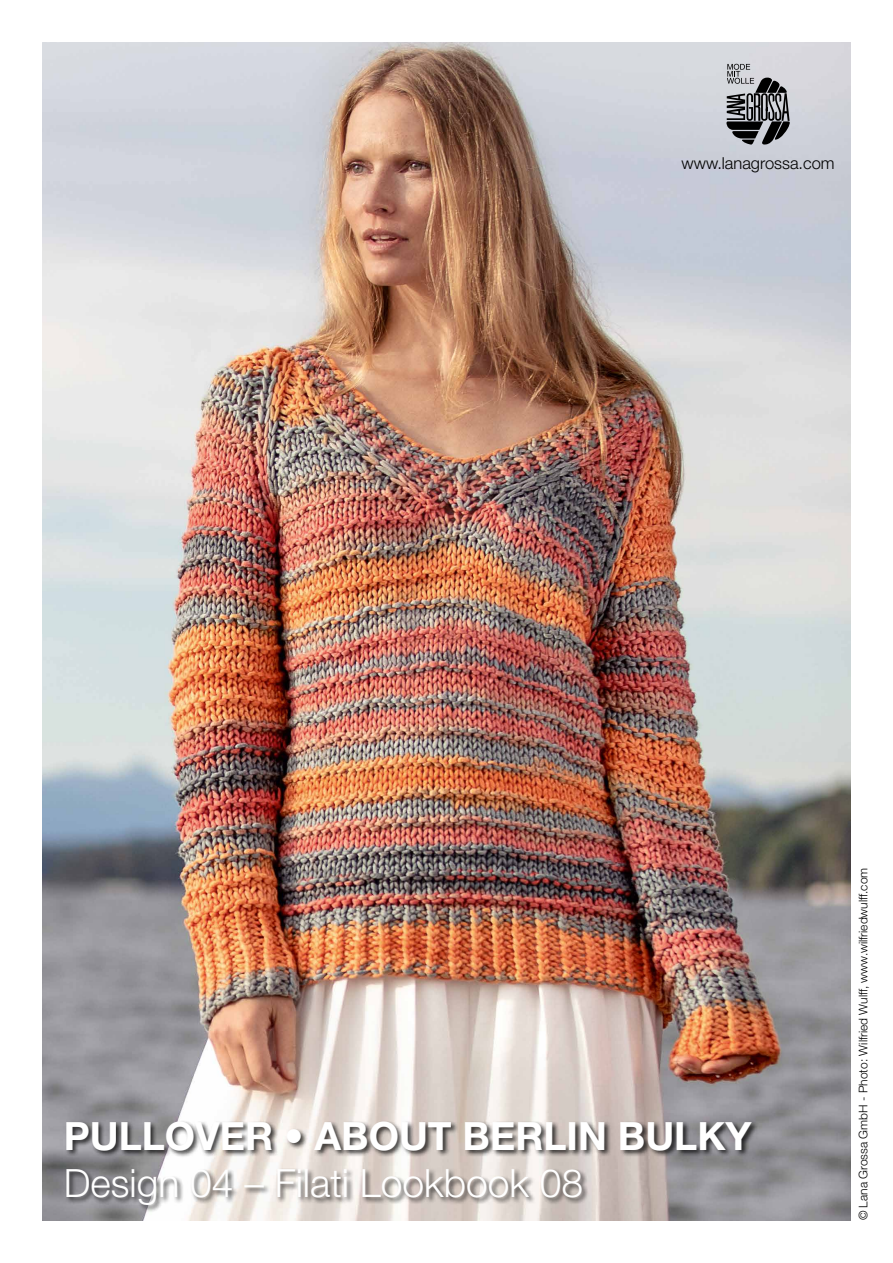
<style>
.page{position:relative;width:893px;height:1263px;background:#fff}
.page>*{position:absolute;margin:0;border:0;box-sizing:border-box;transform-origin:0 0}
.t1{font:700 39px "Helvetica Neue LT";color:#fff}
.t2{font:300 39px "Helvetica Neue LT";color:#fff}
.t3{font:300 16.5px "Helvetica Neue LT";color:#000}
.t4{font:300 12px "Helvetica Neue LT";color:#000}
</style>
<div class="page">
<img style="left:43px;top:43px;width:807px;height:1177px">
<svg style="left:726px;top:64px;width:65px;height:81px;background:#7f8084"></svg>
<div style="left:65px;top:1120px;width:694px;height:92px;background:#000;opacity:.75"></div>
<h2 class="t3" style="left:681px;top:153px;width:155px">www.lanagrossa.com</h2>
<h1 class="t1" style="left:64px;top:1112px;width:689px">PULLOVER • ABOUT BERLIN BULKY</h1>
<h1 class="t2" style="left:64px;top:1159px;width:521px">Design 04 – Filati Lookbook 08</h1>
<p class="t4" style="left:856px;top:1220px;width:354px;rotate:-90deg">© Lana Grossa GmbH - Photo: Wilfried Wulff, www.wilfriedwulff.com</p>
</div>
